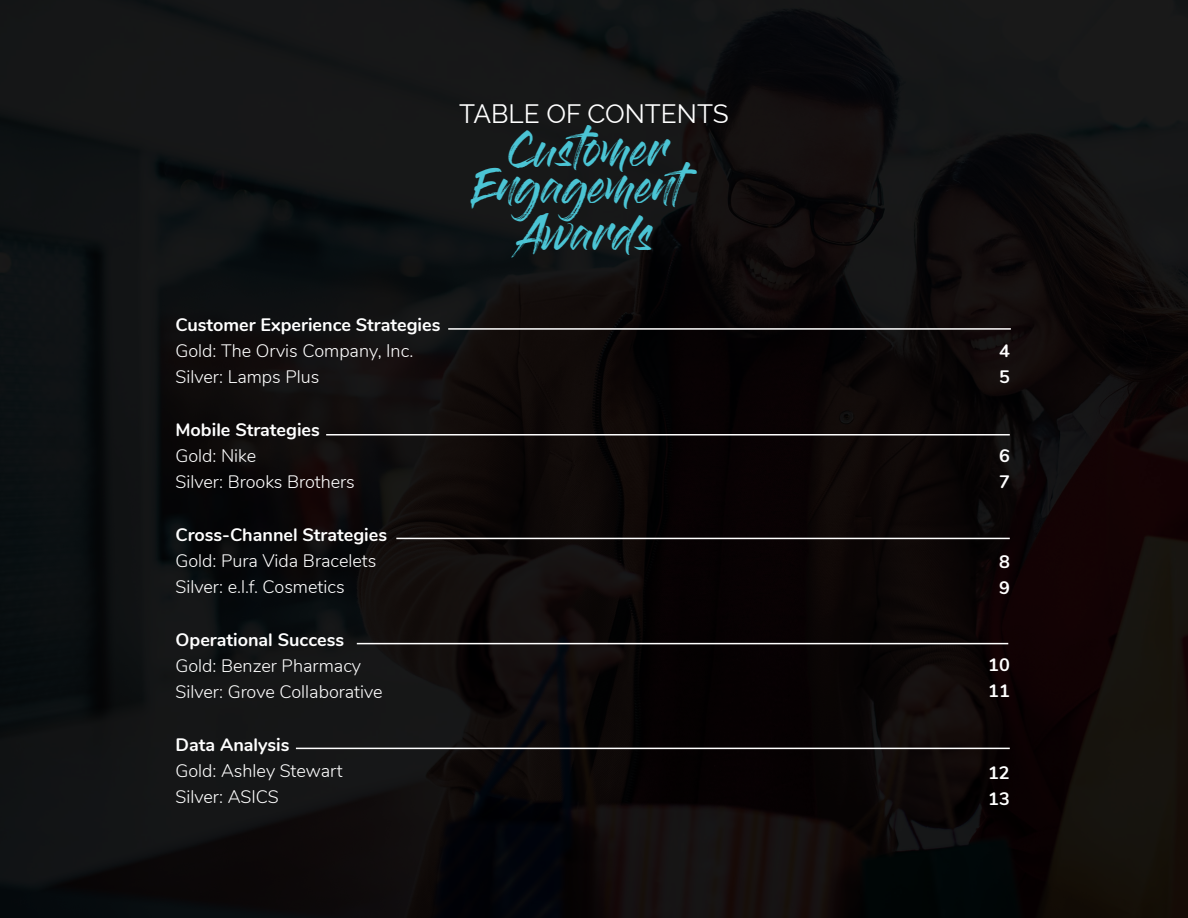
<style>
.page{position:relative;width:1188px;height:918px;background:#fff}
.page>*{position:absolute;margin:0;border:0;box-sizing:border-box;transform-origin:0 0}
.t1{font:35.55px "Gloss And Bloom";color:#4bc4d4}
.t2{font:26.1px "Raleway";color:#fff}
.t3{font:300 18px/26.2px "Nunito";color:#fff}
.t4{font:700 18px/26.2px "Nunito";color:#fff}
</style>
<div class="page">
<div style="left:0;top:0;width:1188px;height:918px;background:linear-gradient(to bottom,#121213,#0c0808)"></div>
<hr style="left:448px;top:328px;width:563px;height:2px;background:#fff">
<hr style="left:326px;top:434px;width:684px;height:2px;background:#fff">
<hr style="left:396px;top:538px;width:614px;height:1px;background:#fff">
<hr style="left:357px;top:643px;width:651px;height:1px;background:#fff">
<hr style="left:296px;top:748px;width:714px;height:1px;background:#fff">
<h2 class="t2" style="left:459px;top:98px;width:271px">TABLE OF CONTENTS</h2>
<h1 class="t1" style="left:508px;top:133px;width:160px">Customer</h1>
<h1 class="t1" style="left:474px;top:170px;width:232px">Engagement</h1>
<h1 class="t1" style="left:518px;top:217px;width:137px">Awards</h1>
<p class="t4" style="left:176px;top:310px;width:266px">Customer Experience Strategies</p>
<p class="t3" style="left:176px;top:337px;width:239px">Gold: The Orvis Company, Inc.<br>Silver: Lamps Plus</p>
<p class="t4" style="left:176px;top:415px;width:146px">Mobile Strategies</p>
<p class="t3" style="left:176px;top:442px;width:181px">Gold: Nike<br>Silver: Brooks Brothers</p>
<p class="t4" style="left:176px;top:520px;width:213px">Cross-Channel Strategies</p>
<p class="t3" style="left:176px;top:547px;width:202px">Gold: Pura Vida Bracelets<br>Silver: e.l.f. Cosmetics</p>
<p class="t4" style="left:176px;top:625px;width:170px">Operational Success</p>
<p class="t3" style="left:176px;top:652px;width:209px">Gold: Benzer Pharmacy<br>Silver: Grove Collaborative</p>
<p class="t4" style="left:176px;top:730px;width:116px">Data Analysis</p>
<p class="t3" style="left:176px;top:757px;width:169px">Gold: Ashley Stewart<br>Silver: ASICS</p>
<p class="t4" style="left:999px;top:337px;width:12px">4<br>5</p>
<p class="t4" style="left:999px;top:442px;width:12px">6<br>7</p>
<p class="t4" style="left:999px;top:547px;width:12px">8<br>9</p>
<p class="t4" style="left:988px;top:651px;width:23px">10<br>11</p>
<p class="t4" style="left:988px;top:759px;width:23px">12<br>13</p>
</div>
